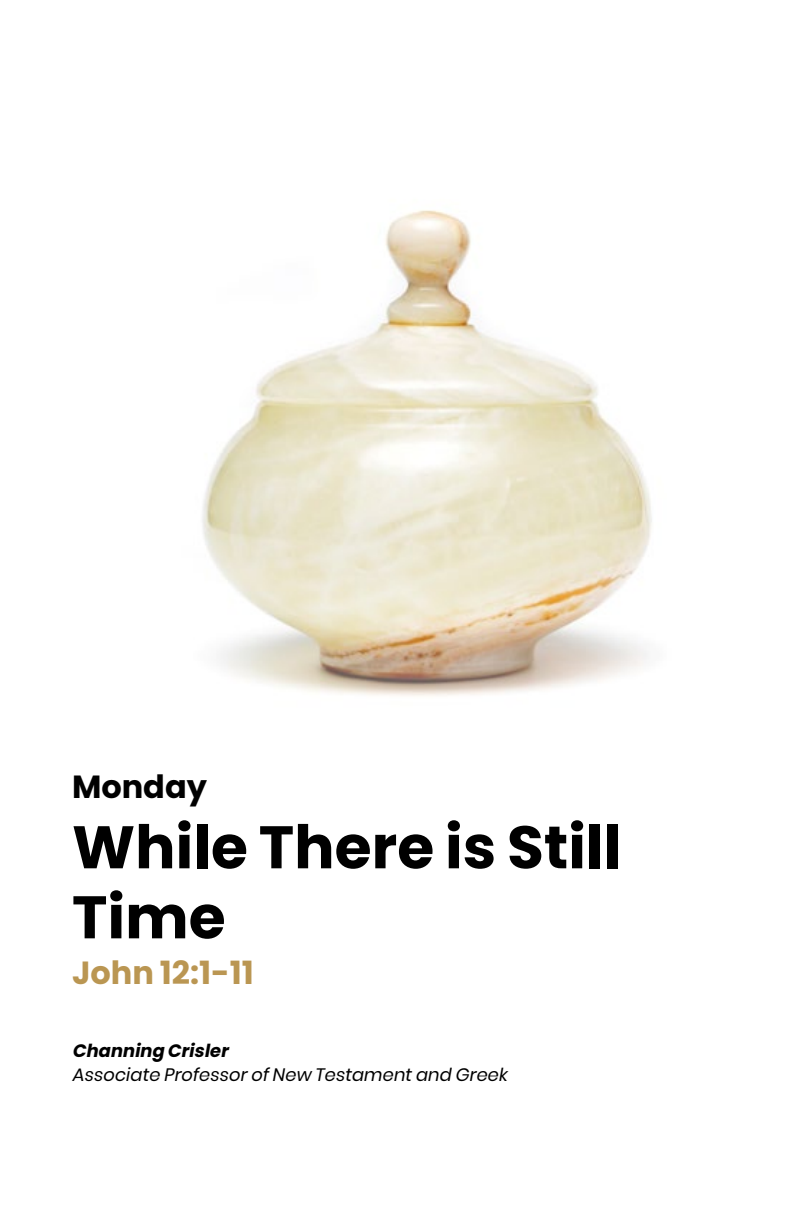
<style>
.page{position:relative;width:792px;height:1224px;background:#fff}
.page>*{position:absolute;margin:0;border:0;box-sizing:border-box;transform-origin:0 0}
.t1{font:700 60px/70px "Poppins";color:#000}
.t2{font:700 32px "Poppins";color:#ba9652}
.t3{font:700 32px "Poppins";color:#000}
.t4{font:italic 18px "Poppins";color:#000}
.t5{font:italic 700 18px "Poppins";color:#000}
</style>
<div class="page">
<img style="left:202px;top:210px;width:450px;height:486px">
<h2 class="t3" style="left:72px;top:769px;width:137px">Monday</h2>
<h1 class="t1" style="left:72px;top:813px;width:551px">While There is Still<br>Time</h1>
<h2 class="t2" style="left:72px;top:955px;width:183px">John 12:1-11</h2>
<p class="t5" style="left:72px;top:1040px;width:163px">Channing Crisler</p>
<p class="t4" style="left:72px;top:1064px;width:442px">Associate ProfessorofNew Testamentand Greek</p>
</div>
